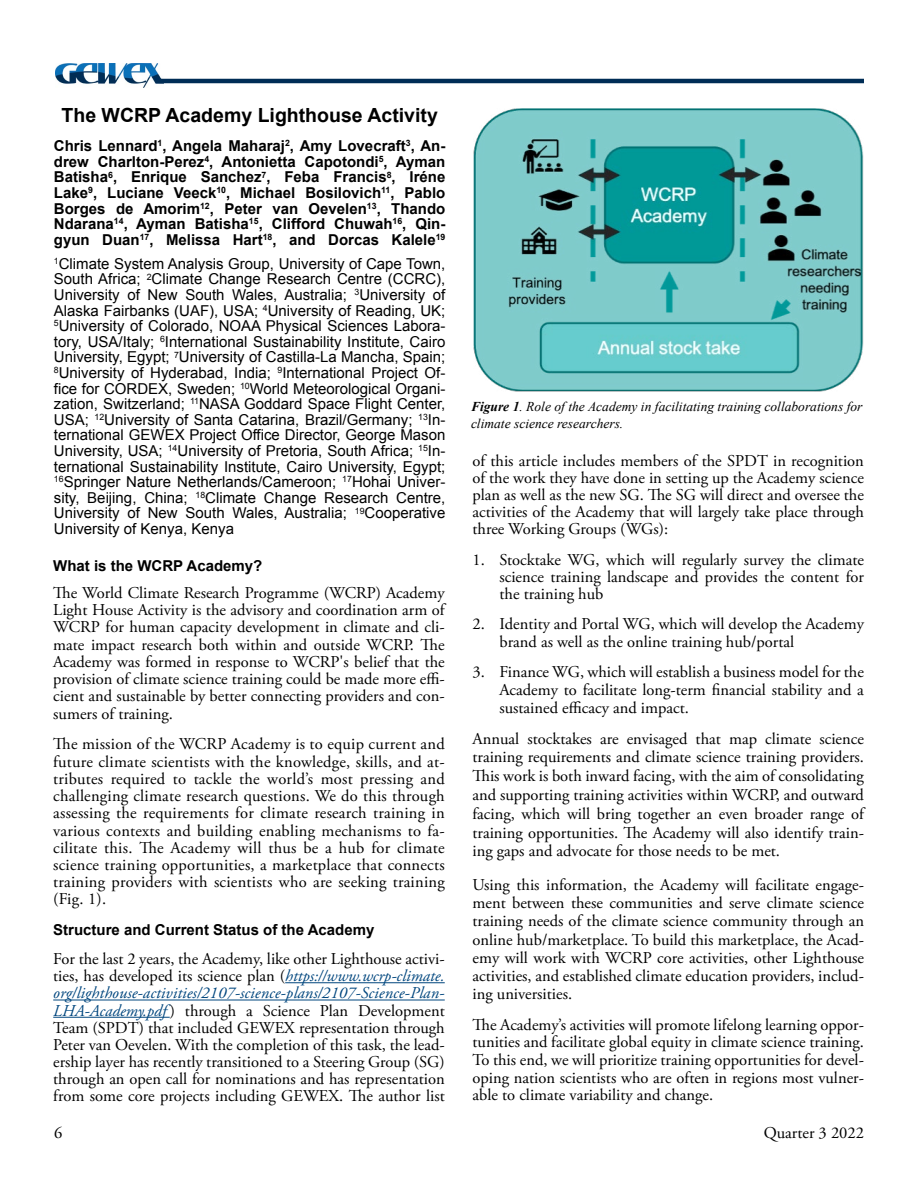
<style>
.page{position:relative;width:918px;height:1188px;background:#fff}
.page>*{position:absolute;margin:0;border:0;box-sizing:border-box;transform-origin:0 0}
.t1{font:700 19.5px "Arial";color:#000}
.t2{font:16.5px/17.2px "Adobe Garamond Pro";color:#000;text-align:justify}
.t3{font:15px/15.6px "Arial";color:#000;text-align:justify}
.t4{font:700 15px/15.6px "Arial";color:#000;text-align:justify}
.t5{font:italic 13.5px/17.2px "Times New Roman";color:#000}
.s1{font-style:italic;color:#00467e}
.s2{font-weight:700}
</style>
<div class="page">
<img style="left:56px;top:64px;width:107px;height:23px">
<hr style="left:156px;top:79px;width:708px;height:4px;background:#002d56">
<hr style="left:285px;top:982px;width:160px;height:1px;background:#00467e">
<hr style="left:53px;top:1000px;width:392px;height:1px;background:#00467e">
<hr style="left:53px;top:1017px;width:117px;height:1px;background:#00467e">
<img style="left:474px;top:108px;width:390px;height:284px">
<p class="t1" style="left:62px;top:103px;width:378px">The WCRP Academy Lighthouse Activity</p>
<p class="t4" style="left:54px;top:139px;width:393px">Chris Lennard<sup>1</sup>, Angela Maharaj<sup>2</sup>, Amy Lovecraft<sup>3</sup>, An&shy;drew Charlton-Perez<sup>4</sup>, Antonietta Capotondi<sup>5</sup>, Ayman Batisha<sup>6</sup>, Enrique Sanchez<sup>7</sup>, Feba Francis<sup>8</sup>, Iréne Lake<sup>9</sup>, Luciane Veeck<sup>10</sup>, Michael Bosilovich<sup>11</sup>, Pablo Borges de Amorim<sup>12</sup>, Peter van Oevelen<sup>13</sup>, Thando Ndarana<sup>14</sup>, Ayman Batisha<sup>15</sup>, Clifford Chuwah<sup>16</sup>, Qin&shy;gyun Duan<sup>17</sup>, Melissa Hart<sup>18</sup>, and Dorcas Kalele<sup>19</sup></p>
<p class="t3" style="left:54px;top:256px;width:393px"><sup>1</sup>Climate System Analysis Group, University of Cape Town, South Africa; <sup>2</sup>Climate Change Research Centre (CCRC), University of New South Wales, Australia; <sup>3</sup>University of Alaska Fairbanks (UAF), USA; <sup>4</sup>University of Reading, UK; <sup>5</sup>University of Colorado, NOAA Physical Sciences Labora&shy;tory, USA/Italy; <sup>6</sup>International Sustainability Institute, Cairo University, Egypt; <sup>7</sup>University of Castilla-La Mancha, Spain; <sup>8</sup>University of Hyderabad, India; <sup>9</sup>International Project Of&shy;fice for CORDEX, Sweden; <sup>10</sup>World Meteorological Organi&shy;zation, Switzerland; <sup>11</sup>NASA Goddard Space Flight Center, USA; <sup>12</sup>University of Santa Catarina, Brazil/Germany; <sup>13</sup>In&shy;ternational GEWEX Project Office Director, George Mason University, USA; <sup>14</sup>University of Pretoria, South Africa; <sup>15</sup>In&shy;ternational Sustainability Institute, Cairo University, Egypt; <sup>16</sup>Springer Nature Netherlands/Cameroon; <sup>17</sup>Hohai Univer&shy;sity, Beijing, China; <sup>18</sup>Climate Change Research Centre, University of New South Wales, Australia; <sup>19</sup>Cooperative University of Kenya, Kenya</p>
<p class="t4" style="left:53px;top:558px;width:211px">What is the WCRP Academy?</p>
<p class="t2" style="left:53px;top:585px;width:393px">The World Climate Research Programme (WCRP) Academy Light House Activity is the advisory and coordination arm of WCRP for human capacity development in climate and cli&shy;mate impact research both within and outside WCRP. The Academy was formed in response to WCRP's belief that the provision of climate science training could be made more effi&shy;cient and sustainable by better connecting providers and con&shy;sumers of training.</p>
<p class="t2" style="left:53px;top:736px;width:393px">The mission of the WCRP Academy is to equip current and future climate scientists with the knowledge, skills, and at&shy;tributes required to tackle the world’s most pressing and challenging climate research questions. We do this through assessing the requirements for climate research training in various contexts and building enabling mechanisms to fa&shy;cilitate this. The Academy will thus be a hub for climate science training opportunities, a marketplace that connects training providers with scientists who are seeking training (Fig. 1).</p>
<p class="t4" style="left:53px;top:922px;width:323px">Structure and Current Status of the Academy</p>
<p class="t2" style="left:53px;top:951px;width:393px">For the last 2 years, the Academy, like other Lighthouse activi&shy;ties, has developed its science plan (<span class="s1">https://www.wcrp-climate. org/lighthouse-activities/2107-science-plans/2107-Science-Plan-LHA-Academy.pdf</span> ) through a Science Plan Development Team (SPDT) that included GEWEX representation through Peter van Oevelen. With the completion of this task, the lead&shy;ership layer has recently transitioned to a Steering Group (SG) through an open call for nominations and has representation from some core projects including GEWEX. The author list</p>
<p class="t5" style="left:471px;top:397px;width:393px"><span class="s2">Figure 1</span>. Role of the Academy in facilitating training collaborations for climate science researchers.</p>
<p class="t2" style="left:472px;top:453px;width:393px">of this article includes members of the SPDT in recognition of the work they have done in setting up the Academy science plan as well as the new SG. The SG will direct and oversee the activities of the Academy that will largely take place through three Working Groups (WGs):</p>
<p class="t2" style="left:499px;top:551px;width:366px;text-indent:-27px">1. Stocktake WG, which will regularly survey the climate science training landscape and provides the content for the training hub</p>
<p class="t2" style="left:499px;top:615px;width:366px;line-height:18px;text-indent:-27px">2. Identity and Portal WG, which will develop the Academy brand as well as the online training hub/portal</p>
<p class="t2" style="left:499px;top:663px;width:366px;line-height:18px;text-indent:-27px">3. Finance WG, which will establish a business model for the Academy to facilitate long-term financial stability and a sustained efficacy and impact.</p>
<p class="t2" style="left:472px;top:731px;width:393px;line-height:18.6px">Annual stocktakes are envisaged that map climate science training requirements and climate science training providers.<br>This work is both inward facing, with the aim of consolidating and supporting training activities within WCRP, and outward facing, which will bring together an even broader range of training opportunities. The Academy will also identify train&shy;ing gaps and advocate for those needs to be met.</p>
<p class="t2" style="left:472px;top:876px;width:393px;line-height:18.1px">Using this information, the Academy will facilitate engage&shy;ment between these communities and serve climate science training needs of the climate science community through an online hub/marketplace. To build this marketplace, the Acad&shy;emy will work with WCRP core activities, other Lighthouse activities, and established climate education providers, includ&shy;ing universities.</p>
<p class="t2" style="left:472px;top:1016px;width:393px">The Academy’s activities will promote lifelong learning oppor&shy;tunities and facilitate global equity in climate science training.<br>To this end, we will prioritize training opportunities for devel&shy;oping nation scientists who are often in regions most vulner&shy;able to climate variability and change.</p>
<p class="t2" style="left:54px;top:1125px;width:10px">6</p>
<p class="t2" style="left:764px;top:1125px;width:102px">Quarter 3 2022</p>
</div>
